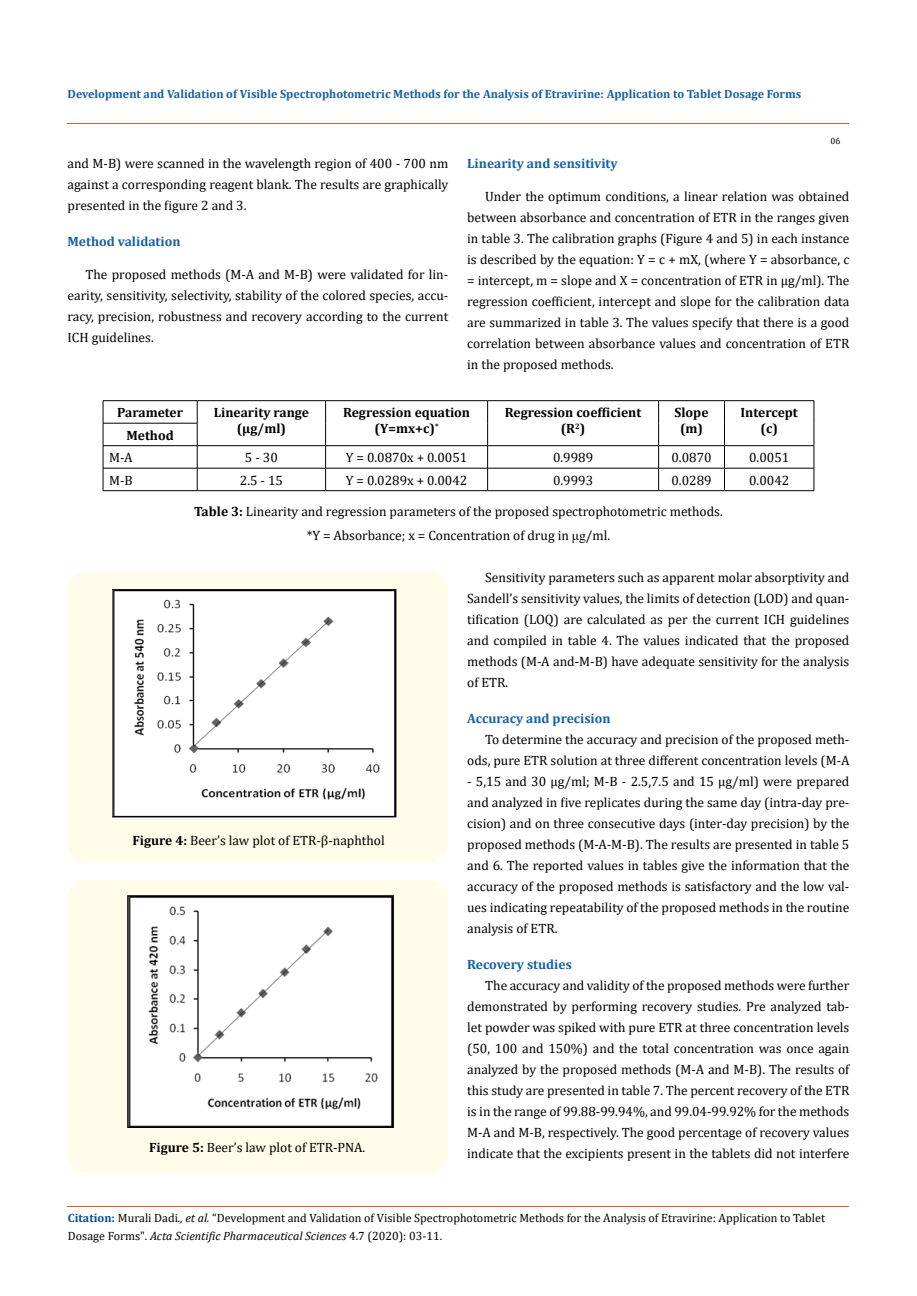
<style>
.page{position:relative;width:917px;height:1296px;background:#fff}
.page>*{position:absolute;margin:0;border:0;box-sizing:border-box;transform-origin:0 0}
.t1{font:13.5px/21px "Cambria";color:#000;text-align:justify}
.t2{font:700 13.5px/16.2px "Cambria";color:#000;text-align:center}
.t3{font:700 13.5px "Cambria";color:#1560a6}
.t4{font:12px/18px "Cambria";color:#000}
.t5{font:700 12px "Cambria";color:#1560a6}
.t6{font:9px "Cambria";color:#000}
.s1{font-weight:700}
.s2{font-family:"Times New Roman"}
.s3{font-weight:700;color:#035089}
.s4{font-style:italic}
</style>
<div class="page">
<hr style="left:67px;top:123px;width:782px;height:1px;background:#e05d1a">
<hr style="left:103px;top:400px;width:94px;height:1px;background:#000">
<hr style="left:197px;top:400px;width:128px;height:1px;background:#000">
<hr style="left:325px;top:400px;width:162px;height:1px;background:#000">
<hr style="left:487px;top:400px;width:171px;height:1px;background:#000">
<hr style="left:658px;top:400px;width:66px;height:1px;background:#000">
<hr style="left:724px;top:400px;width:90px;height:1px;background:#000">
<hr style="left:103px;top:423px;width:94px;height:1px;background:#000">
<hr style="left:103px;top:445px;width:94px;height:1px;background:#000">
<hr style="left:197px;top:445px;width:128px;height:1px;background:#000">
<hr style="left:325px;top:445px;width:162px;height:1px;background:#000">
<hr style="left:487px;top:445px;width:171px;height:1px;background:#000">
<hr style="left:658px;top:445px;width:66px;height:1px;background:#000">
<hr style="left:724px;top:445px;width:90px;height:1px;background:#000">
<hr style="left:103px;top:468px;width:94px;height:1px;background:#000">
<svg style="left:103px;top:401px;width:1px;height:89px"></svg>
<hr style="left:197px;top:468px;width:128px;height:1px;background:#000">
<svg style="left:197px;top:401px;width:1px;height:89px"></svg>
<hr style="left:325px;top:468px;width:162px;height:1px;background:#000">
<svg style="left:325px;top:401px;width:1px;height:89px"></svg>
<hr style="left:487px;top:468px;width:171px;height:1px;background:#000">
<svg style="left:487px;top:401px;width:1px;height:89px"></svg>
<hr style="left:658px;top:468px;width:66px;height:1px;background:#000">
<svg style="left:658px;top:401px;width:1px;height:89px"></svg>
<hr style="left:724px;top:468px;width:90px;height:1px;background:#000">
<svg style="left:724px;top:401px;width:1px;height:89px"></svg>
<svg style="left:813px;top:401px;width:1px;height:89px"></svg>
<hr style="left:103px;top:490px;width:94px;height:1px;background:#000">
<hr style="left:197px;top:490px;width:128px;height:1px;background:#000">
<hr style="left:325px;top:490px;width:162px;height:1px;background:#000">
<hr style="left:487px;top:490px;width:171px;height:1px;background:#000">
<hr style="left:658px;top:490px;width:66px;height:1px;background:#000">
<hr style="left:724px;top:490px;width:90px;height:1px;background:#000">
<div style="left:67px;top:572px;width:381px;height:290px;background:#fffde9;border-radius:18px"></div>
<img style="left:112px;top:589px;width:284px;height:230px">
<div style="left:67px;top:880px;width:381px;height:293px;background:#fffde9;border-radius:18px"></div>
<img style="left:127px;top:896px;width:266px;height:231px">
<hr style="left:67px;top:1207px;width:781px;height:1px;background:#e05d1a">
<p class="t5" style="left:68px;top:86px;width:735px">Development and Validation of Visible Spectrophotometric Methods for the Analysis of Etravirine: Application to Tablet Dosage Forms</p>
<p class="t6" style="left:830px;top:136px;width:11px">06</p>
<p class="t1" style="left:67px;top:153px;width:382px">and M-B) were scanned in the wavelength region of 400 - 700 nm against a corresponding reagent blank. The results are graphically presented in the figure 2 and 3.</p>
<p class="t3" style="left:67px;top:232px;width:115px">Method validation</p>
<p class="t1" style="left:67px;top:264px;width:382px;text-indent:18px">The proposed methods (M-A and M-B) were validated for lin&shy;earity, sensitivity, selectivity, stability of the colored species, accu&shy;racy, precision, robustness and recovery according to the current ICH guidelines.</p>
<p class="t3" style="left:467px;top:154px;width:152px">Linearity and sensitivity</p>
<p class="t1" style="left:467px;top:186px;width:384px;text-indent:18px">Under the optimum conditions, a linear relation was obtained between absorbance and concentration of ETR in the ranges given in table 3. The calibration graphs (Figure 4 and 5) in each instance is described by the equation: Y = c + mX, (where Y = absorbance, c = intercept, m = slope and X = concentration of ETR in μg/ml). The regression coefficient, intercept and slope for the calibration data are summarized in table 3. The values specify that there is a good correlation between absorbance values and concentration of ETR in the proposed methods.</p>
<p class="t2" style="left:117px;top:404px;width:67px">Parameter</p>
<p class="t2" style="left:214px;top:404px;width:97px">Linearity range (µg/ml)</p>
<p class="t2" style="left:343px;top:404px;width:128px">Regression equation (Y=mx+c)<sup>*</sup></p>
<p class="t2" style="left:505px;top:404px;width:138px">Regression coefficient (R<sup>2</sup>)</p>
<p class="t2" style="left:674px;top:404px;width:35px">Slope (m)</p>
<p class="t2" style="left:740px;top:404px;width:59px">Intercept (c)</p>
<p class="t2" style="left:126px;top:427px;width:49px">Method</p>
<p class="t1" style="left:109px;top:447px;width:25px">M-A</p>
<p class="t1" style="left:245px;top:447px;width:34px">5 - 30</p>
<p class="t1" style="left:346px;top:447px;width:123px">Y = 0.0870x + 0.0051</p>
<p class="t1" style="left:553px;top:447px;width:42px">0.9989</p>
<p class="t1" style="left:671px;top:447px;width:42px">0.0870</p>
<p class="t1" style="left:749px;top:447px;width:42px">0.0051</p>
<p class="t1" style="left:109px;top:470px;width:25px">M-B</p>
<p class="t1" style="left:240px;top:470px;width:45px">2.5 - 15</p>
<p class="t1" style="left:346px;top:470px;width:123px">Y = 0.0289x + 0.0042</p>
<p class="t1" style="left:553px;top:470px;width:42px">0.9993</p>
<p class="t1" style="left:671px;top:470px;width:42px">0.0289</p>
<p class="t1" style="left:749px;top:470px;width:42px">0.0042</p>
<p class="t1" style="left:194px;top:500px;width:530px;line-height:24px;text-align:center"><span class="s1">Table 3:</span> Linearity and regression parameters of the proposed spectrophotometric methods. *Y = Absorbance; x = Concentration of drug in <span class="s2">μg</span>/ml.</p>
<p class="t1" style="left:132px;top:829px;width:254px"><span class="s1">Figure 4:</span> Beer’s law plot of ETR-β-naphthol</p>
<p class="t1" style="left:149px;top:1137px;width:218px"><span class="s1">Figure 5:</span> Beer’s law plot of ETR-PNA.</p>
<p class="t1" style="left:467px;top:567px;width:384px;text-indent:18px">Sensitivity parameters such as apparent molar absorptivity and Sandell’s sensitivity values, the limits of detection (LOD) and quan&shy;tification (LOQ) are calculated as per the current ICH guidelines and compiled in table 4. The values indicated that the proposed methods (M-A and-M-B) have adequate sensitivity for the analysis of ETR.</p>
<p class="t3" style="left:467px;top:709px;width:145px">Accuracy and precision</p>
<p class="t1" style="left:467px;top:729px;width:384px;text-align:right">To determine the accuracy and precision of the proposed meth&shy;ods, pure ETR solution at three different concentration levels (M-A</p>
<p class="t1" style="left:467px;top:771px;width:384px">- 5,15 and 30 µg/ml; M-B - 2.5,7.5 and 15 µg/ml) were prepared and analyzed in five replicates during the same day (intra-day pre&shy;cision) and on three consecutive days (inter-day precision) by the proposed methods (M-A-M-B). The results are presented in table 5 and 6. The reported values in tables give the information that the accuracy of the proposed methods is satisfactory and the low val&shy;ues indicating repeatability of the proposed methods in the routine analysis of ETR.</p>
<p class="t3" style="left:467px;top:955px;width:106px">Recovery studies</p>
<p class="t1" style="left:467px;top:975px;width:384px;text-indent:18px">The accuracy and validity of the proposed methods were further demonstrated by performing recovery studies. Pre analyzed tab&shy;let powder was spiked with pure ETR at three concentration levels (50, 100 and 150%) and the total concentration was once again analyzed by the proposed methods (M-A and M-B). The results of this study are presented in table 7. The percent recovery of the ETR is in the range of 99.88-99.94%, and 99.04-99.92% for the methods M-A and M-B, respectively. The good percentage of recovery values indicate that the excipients present in the tablets did not interfere</p>
<p class="t4" style="left:68px;top:1209px;width:758px"><span class="s3">Citation:</span> Murali Dadi<span class="s4">., et al.</span> “Development and Validation of Visible Spectrophotometric Methods for the Analysis of Etravirine: Application to Tablet<br>Dosage Forms". <span class="s4">Acta Scientific Pharmaceutical Sciences</span> 4.7 (2020): 03-11.</p>
</div>
